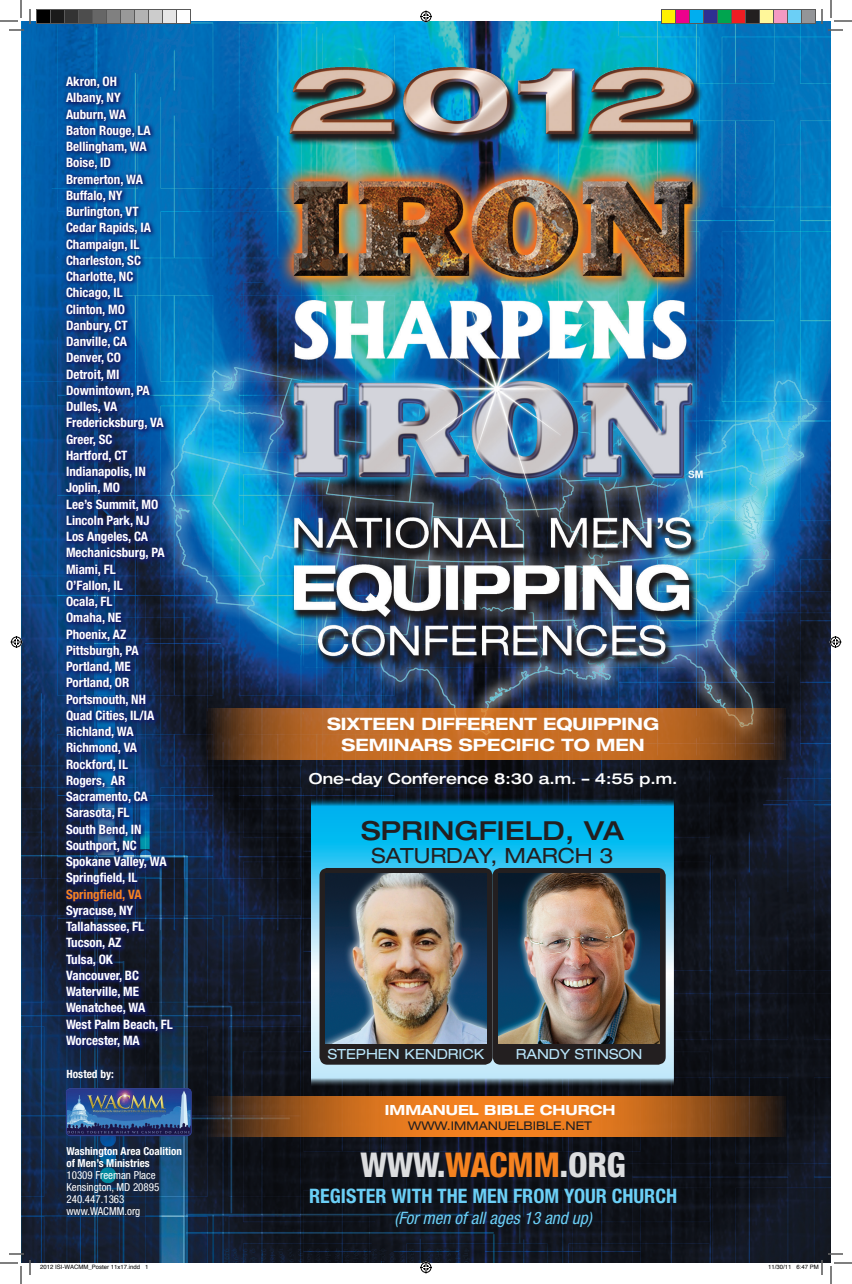
<style>
.page{position:relative;width:852px;height:1284px;background:#fff}
.page>*{position:absolute;margin:0;border:0;box-sizing:border-box;transform-origin:0 0}
.t1{font:800 condensed 34.2px "Helvetica Neue LT";letter-spacing:-.01em;color:#dcdddf}
.t2{font:500 expanded 26.2px "Helvetica Neue LT";letter-spacing:.01em;color:#231f20}
.t3{font:expanded 21px "Helvetica Neue LT";color:#231f20}
.t4{font:700 condensed 20px "Helvetica Neue LT";letter-spacing:.23em;color:#6bcff6}
.t5{font:700 expanded 17.1px/20.5px "Helvetica Neue LT";color:#fff;text-align:center}
.t6{font:italic condensed 17.1px "Helvetica Neue LT";color:#6bcff6}
.t7{font:500 expanded 15.2px "Helvetica Neue LT";color:#fff}
.t8{font:expanded 14px "Helvetica Neue LT";color:#b9e5fa}
.t9{font:700 expanded 14px "Helvetica Neue LT";color:#fff}
.t10{font:700 condensed 13px/16.2px "Helvetica Neue LT";color:#fff}
.t11{font:700 condensed 13px "Helvetica Neue LT";color:#f58220}
.t12{font:expanded 12px "Helvetica Neue LT";color:#231f20}
.t13{font:700 condensed 11.4px "Helvetica Neue LT";color:#fff}
.t14{font:condensed 11px/12px "Helvetica Neue LT";color:#fff}
.t15{font:700 condensed 11px/12px "Helvetica Neue LT";color:#fff}
.t16{font:6px "Helvetica";color:#000}
.s1{color:#f58220}
</style>
<div class="page">
<img style="left:21px;top:21px;width:810px;height:1242px">
<img style="left:157px;top:55px;width:671px;height:692px">
<svg style="left:62px;top:73px;width:116px;height:979px;background:#0e3974"></svg>
<img style="left:66px;top:1089px;width:125px;height:47px">
<div style="left:66px;top:1088px;width:126px;height:48px;border:1px solid #283890;border-radius:4px"></div>
<svg style="left:203px;top:708px;width:583px;height:51px;background:#aa5f24"></svg>
<svg style="left:203px;top:1097px;width:583px;height:40px;background:#b1601d"></svg>
<svg style="left:312px;top:797px;width:362px;height:290px;background:#38b1d9"></svg>
<div style="left:320px;top:868px;width:173px;height:197px;background:#231f20;border-radius:8px"></div>
<img style="left:325px;top:873px;width:162px;height:170px">
<div style="left:493px;top:868px;width:173px;height:197px;background:#231f20;border-radius:8px"></div>
<img style="left:499px;top:873px;width:161px;height:170px">
<svg style="left:0;top:0;width:31px;height:31px"></svg>
<svg style="left:0;top:1253px;width:31px;height:31px"></svg>
<svg style="left:821px;top:0;width:31px;height:31px"></svg>
<svg style="left:420px;top:10px;width:12px;height:12px"></svg>
<svg style="left:420px;top:1262px;width:12px;height:12px"></svg>
<svg style="left:10px;top:636px;width:12px;height:12px"></svg>
<svg style="left:830px;top:636px;width:12px;height:12px"></svg>
<div style="left:36px;top:10px;width:14px;height:14px;background:#000"></div>
<div style="left:36px;top:9px;width:15px;height:15px;border:1px solid #595959"></div>
<div style="left:50px;top:10px;width:14px;height:14px;background:#1a1a1a"></div>
<div style="left:50px;top:9px;width:15px;height:15px;border:1px solid #595959"></div>
<div style="left:64px;top:10px;width:14px;height:14px;background:#333"></div>
<div style="left:64px;top:9px;width:15px;height:15px;border:1px solid #595959"></div>
<div style="left:78px;top:10px;width:14px;height:14px;background:#4d4d4d"></div>
<div style="left:78px;top:9px;width:15px;height:15px;border:1px solid #595959"></div>
<div style="left:92px;top:10px;width:14px;height:14px;background:#666"></div>
<div style="left:92px;top:9px;width:15px;height:15px;border:1px solid #595959"></div>
<div style="left:106px;top:10px;width:14px;height:14px;background:#808080"></div>
<div style="left:106px;top:9px;width:15px;height:15px;border:1px solid #595959"></div>
<div style="left:120px;top:10px;width:14px;height:14px;background:#999"></div>
<div style="left:120px;top:9px;width:15px;height:15px;border:1px solid #595959"></div>
<div style="left:134px;top:10px;width:14px;height:14px;background:#b3b3b3"></div>
<div style="left:134px;top:9px;width:15px;height:15px;border:1px solid #595959"></div>
<div style="left:148px;top:10px;width:14px;height:14px;background:#ccc"></div>
<div style="left:148px;top:9px;width:15px;height:15px;border:1px solid #595959"></div>
<div style="left:162px;top:10px;width:14px;height:14px;background:#e6e6e6"></div>
<div style="left:162px;top:9px;width:15px;height:15px;border:1px solid #595959"></div>
<div style="left:176px;top:10px;width:14px;height:14px;background:#fff"></div>
<div style="left:176px;top:9px;width:15px;height:15px;border:1px solid #595959"></div>
<div style="left:662px;top:10px;width:14px;height:14px;background:#fff101"></div>
<div style="left:661px;top:9px;width:15px;height:15px;border:1px solid #595959"></div>
<div style="left:676px;top:10px;width:14px;height:14px;background:#ed028c"></div>
<div style="left:675px;top:9px;width:15px;height:15px;border:1px solid #595959"></div>
<div style="left:690px;top:10px;width:14px;height:14px;background:#00aeef"></div>
<div style="left:689px;top:9px;width:15px;height:15px;border:1px solid #595959"></div>
<div style="left:704px;top:10px;width:14px;height:14px;background:#2e3092"></div>
<div style="left:703px;top:9px;width:15px;height:15px;border:1px solid #595959"></div>
<div style="left:718px;top:10px;width:14px;height:14px;background:#00a54f"></div>
<div style="left:717px;top:9px;width:15px;height:15px;border:1px solid #595959"></div>
<div style="left:732px;top:10px;width:14px;height:14px;background:#ee1d23"></div>
<div style="left:731px;top:9px;width:15px;height:15px;border:1px solid #595959"></div>
<div style="left:746px;top:10px;width:14px;height:14px;background:#231f20"></div>
<div style="left:745px;top:9px;width:15px;height:15px;border:1px solid #595959"></div>
<div style="left:760px;top:10px;width:14px;height:14px;background:#fff79a"></div>
<div style="left:759px;top:9px;width:15px;height:15px;border:1px solid #595959"></div>
<div style="left:774px;top:10px;width:14px;height:14px;background:#f499c2"></div>
<div style="left:773px;top:9px;width:15px;height:15px;border:1px solid #595959"></div>
<div style="left:788px;top:10px;width:14px;height:14px;background:#6bcff6"></div>
<div style="left:787px;top:9px;width:15px;height:15px;border:1px solid #595959"></div>
<div style="left:802px;top:10px;width:14px;height:14px;background:#939598"></div>
<div style="left:801px;top:9px;width:15px;height:15px;border:1px solid #595959"></div>
<svg style="left:768px;top:1253px;width:84px;height:31px"></svg>
<p class="t10" style="left:66px;top:73px;width:102px">Akron, OH<br>Albany, NY<br>Auburn, WA<br>Baton Rouge, LA<br>Bellingham, WA<br>Boise, ID<br>Bremerton, WA<br>Buffalo, NY<br>Burlington, VT<br>Cedar Rapids, IA<br>Champaign, IL<br>Charleston, SC<br>Charlotte, NC<br>Chicago, IL<br>Clinton, MO<br>Danbury, CT<br>Danville, CA<br>Denver, CO<br>Detroit, MI<br>Downintown, PA<br>Dulles, VA<br>Fredericksburg, VA<br>Greer, SC<br>Hartford, CT<br>Indianapolis, IN<br>Joplin, MO<br>Lee’s Summit, MO<br>Lincoln Park, NJ<br>Los Angeles, CA<br>Mechanicsburg, PA<br>Miami, FL<br>O’Fallon, IL<br>Ocala, FL<br>Omaha, NE<br>Phoenix, AZ<br>Pittsburgh, PA<br>Portland, ME<br>Portland, OR<br>Portsmouth, NH<br>Quad Cities, IL/IA<br>Richland, WA<br>Richmond, VA<br>Rockford, IL<br>Rogers, AR<br>Sacramento, CA<br>Sarasota, FL<br>South Bend, IN<br>Southport, NC<br>Spokane Valley, WA<br>Springfield, IL</p>
<p class="t11" style="left:66px;top:886px;width:77px">Springfield, VA</p>
<p class="t10" style="left:66px;top:902px;width:109px">Syracuse, NY<br>Tallahassee, FL<br>Tucson, AZ<br>Tulsa, OK<br>Vancouver, BC<br>Waterville, ME<br>Wenatchee, WA<br>West Palm Beach, FL<br>Worcester, MA</p>
<p class="t13" style="left:66px;top:1067px;width:49px">Hosted by:</p>
<p class="t15" style="left:66px;top:1145px;width:117px">Washington Area Coalition of Men’s Ministries</p>
<p class="t14" style="left:66px;top:1169px;width:94px">10309 Freeman Place<br>Kensington, MD 20895<br>240.447.1363 www.WACMM.org</p>
<h3 class="t5" style="left:327px;top:713px;width:334px">SIXTEEN DIFFERENT EQUIPPING<br>SEMINARS SPECIFIC TO MEN</h3>
<p class="t7" style="left:309px;top:770px;width:370px">One-day Conference 8:30 a.m. – 4:55 p.m.</p>
<h2 class="t2" style="left:361px;top:814px;width:265px">SPRINGFIELD, VA</h2>
<h3 class="t3" style="left:371px;top:842px;width:244px">SATURDAY, MARCH 3</h3>
<p class="t8" style="left:328px;top:1046px;width:158px">STEPHEN KENDRICK</p>
<p class="t8" style="left:516px;top:1046px;width:128px">RANDY STINSON</p>
<p class="t9" style="left:385px;top:1101px;width:13px">IMMANUE</p>
<p class="t9" style="left:469px;top:1101px;width:110px">L BIBLE CHURC</p>
<p class="t9" style="left:602px;top:1101px;width:14px">H</p>
<p class="t12" style="left:408px;top:1118px;width:185px">WWW.IMMANUELBIBLE.NET</p>
<h1 class="t1" style="left:360px;top:1143px;width:267px">WWW.<span class="s1">WACMM</span>.ORG</h1>
<h3 class="t4" style="left:309px;top:1184px;width:11px">register</h3>
<h3 class="t4" style="left:391px;top:1184px;width:11px">with</h3>
<h3 class="t4" style="left:437px;top:1184px;width:11px">the</h3>
<h3 class="t4" style="left:472px;top:1184px;width:13px">men</h3>
<h3 class="t4" style="left:513px;top:1184px;width:13px">from</h3>
<h3 class="t4" style="left:564px;top:1184px;width:92px">yourchurch</h3>
<h3 class="t6" style="left:394px;top:1208px;width:199px">(For men of all ages 13 and up)</h3>
<p class="t16" style="left:40px;top:1262px;width:110px">2012 ISI-WACMM_Poster 11x17.indd 1</p>
<p class="t16" style="left:768px;top:1262px;width:52px">11/30/11 6:47 PM</p>
</div>
